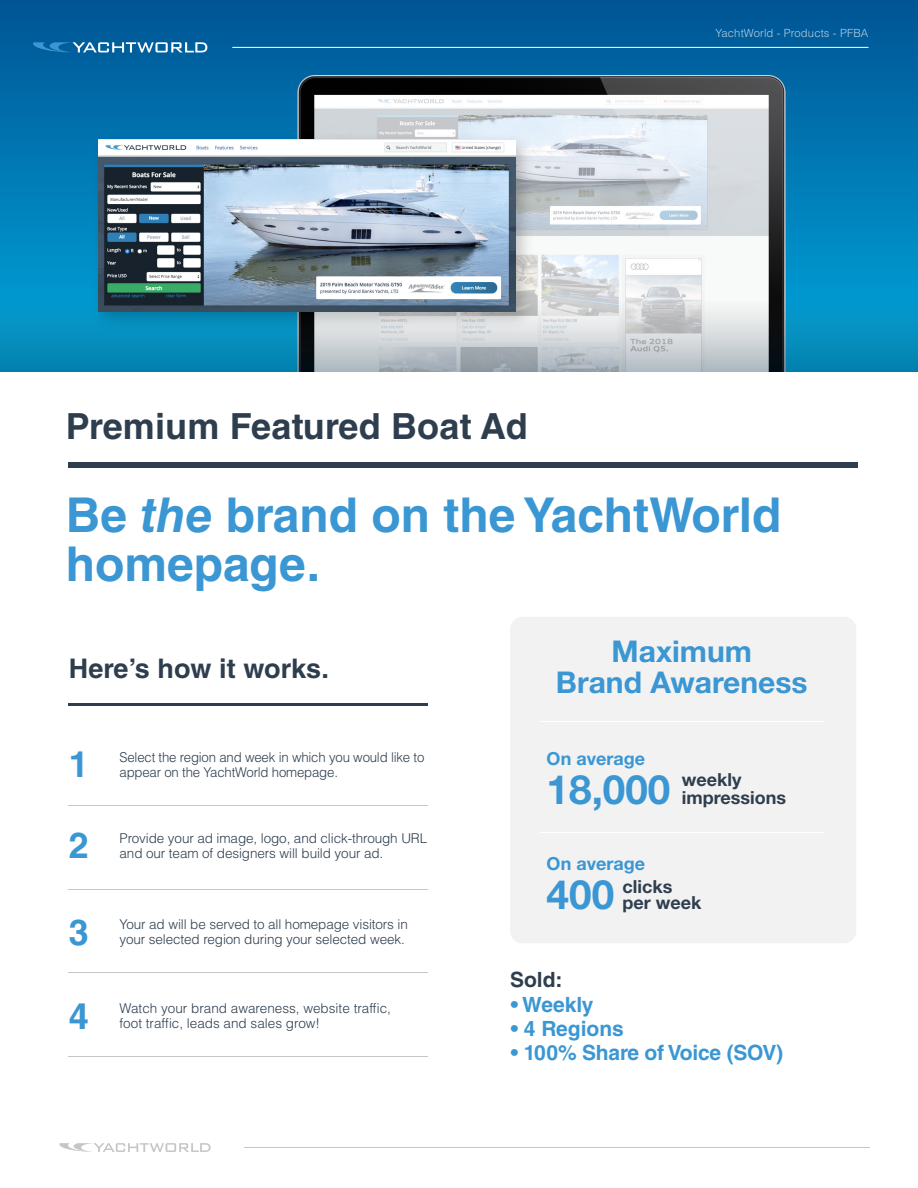
<style>
.page{position:relative;width:918px;height:1188px;background:#fff}
.page>*{position:absolute;margin:0;border:0;box-sizing:border-box;transform-origin:0 0}
.t1{font:700 48px/49.5px "Helvetica LT Std";color:#3a97d3}
.t2{font:700 40.5px "Helvetica Neue LT Std";color:#3a97d3}
.t3{font:700 36px "Helvetica LT Std";letter-spacing:.005em;color:#2e3e4e}
.t4{font:700 36px "Helvetica LT Std";color:#3a97d3}
.t5{font:700 30px/31.5px "Helvetica Neue LT Std";color:#3a97d3;text-align:center}
.t6{font:700 27px "Helvetica LT Std";letter-spacing:.005em;color:#2e3e4e}
.t7{font:700 21px "Helvetica LT Std";letter-spacing:-.01em;color:#3a97d3}
.t8{font:700 21px "Helvetica LT Std";color:#2e3e4e}
.t9{font:700 18px/16.5px "Helvetica Neue LT Std";color:#2e3e4e}
.t10{font:700 18px "Helvetica Neue LT Std";color:#3a97d3}
.t11{font:300 13.5px/15px "Helvetica LT Std";letter-spacing:-.01em;color:#2e3e4e}
.t12{font:300 11.25px "Helvetica LT Std";letter-spacing:.01em;color:#fff}
.s1{font-style:italic}
</style>
<div class="page">
<svg style="left:0;top:0;width:918px;height:298px;background:#006eaa"></svg>
<img style="left:220px;top:9px;width:639px;height:289px">
<svg style="left:0;top:298px;width:918px;height:73px;background:#64a8c0"></svg>
<img style="left:86px;top:127px;width:454px;height:209px">
<img style="left:98px;top:139px;width:418px;height:172px">
<svg style="left:59px;top:1143px;width:152px;height:9px"></svg>
<hr style="left:244px;top:1147px;width:626px;height:1px;background:#c6c6c6">
<div style="left:68px;top:462px;width:790px;height:5px;background:#2e3e4e"></div>
<hr style="left:68px;top:704px;width:360px;height:2px;background:#2e3e4e">
<hr style="left:68px;top:805px;width:360px;height:1px;background:#c6c6c6">
<hr style="left:68px;top:889px;width:360px;height:1px;background:#c6c6c6">
<hr style="left:68px;top:972px;width:360px;height:1px;background:#c6c6c6">
<hr style="left:68px;top:1056px;width:360px;height:1px;background:#c6c6c6">
<svg style="left:33px;top:42px;width:174px;height:10px"></svg>
<hr style="left:232px;top:47px;width:636px;height:1px;background:#fff">
<div style="left:510px;top:617px;width:346px;height:326px;background:#f2f2f2;border-radius:12px"></div>
<hr style="left:540px;top:721px;width:284px;height:1px;background:#fff">
<hr style="left:540px;top:832px;width:284px;height:1px;background:#fff">
<h3 class="t3" style="left:66px;top:404px;width:463px">Premium Featured Boat Ad</h3>
<p class="t12" style="left:716px;top:26px;width:154px">YachtWorld - Products - PFBA</p>
<h1 class="t1" style="left:66px;top:490px;width:717px">Be <span class="s1">the</span> brand on the YachtWorld homepage.</h1>
<h3 class="t6" style="left:69px;top:652px;width:262px">Here’s how it works.</h3>
<h3 class="t4" style="left:69px;top:742px;width:22px">1</h3>
<h3 class="t4" style="left:69px;top:823px;width:22px">2</h3>
<p class="t11" style="left:120px;top:749px;width:306px">Select the region and week in which you would like to appear on the YachtWorld homepage.</p>
<p class="t11" style="left:120px;top:831px;width:309px">Provide your ad image, logo, and click-through URL and our team of designers will build your ad.</p>
<h3 class="t4" style="left:69px;top:910px;width:22px">3</h3>
<p class="t11" style="left:120px;top:916px;width:290px">Your ad will be served to all homepage visitors in your selected region during your selected week.</p>
<h3 class="t4" style="left:69px;top:994px;width:22px">4</h3>
<p class="t11" style="left:120px;top:1001px;width:273px">Watch your brand awareness, website traffic, foot traffic, leads and sales grow!</p>
<h3 class="t5" style="left:556px;top:635px;width:253px">Maximum<br>Brand Awareness</h3>
<h3 class="t10" style="left:547px;top:748px;width:100px">On average</h3>
<h2 class="t2" style="left:547px;top:765px;width:125px">18,000</h2>
<h3 class="t9" style="left:682px;top:770px;width:106px;line-height:18px">weekly impressions</h3>
<h3 class="t10" style="left:547px;top:853px;width:100px">On average</h3>
<h2 class="t2" style="left:547px;top:870px;width:69px">400</h2>
<h3 class="t9" style="left:623px;top:878px;width:80px">clicks per week</h3>
<h3 class="t8" style="left:510px;top:966px;width:54px">Sold:</h3>
<h3 class="t7" style="left:511px;top:992px;width:84px">• Weekly</h3>
<h3 class="t7" style="left:511px;top:1016px;width:115px">• 4 Regions</h3>
<h3 class="t7" style="left:511px;top:1040px;width:274px">• 100% Share of Voice (SOV)</h3>
</div>
